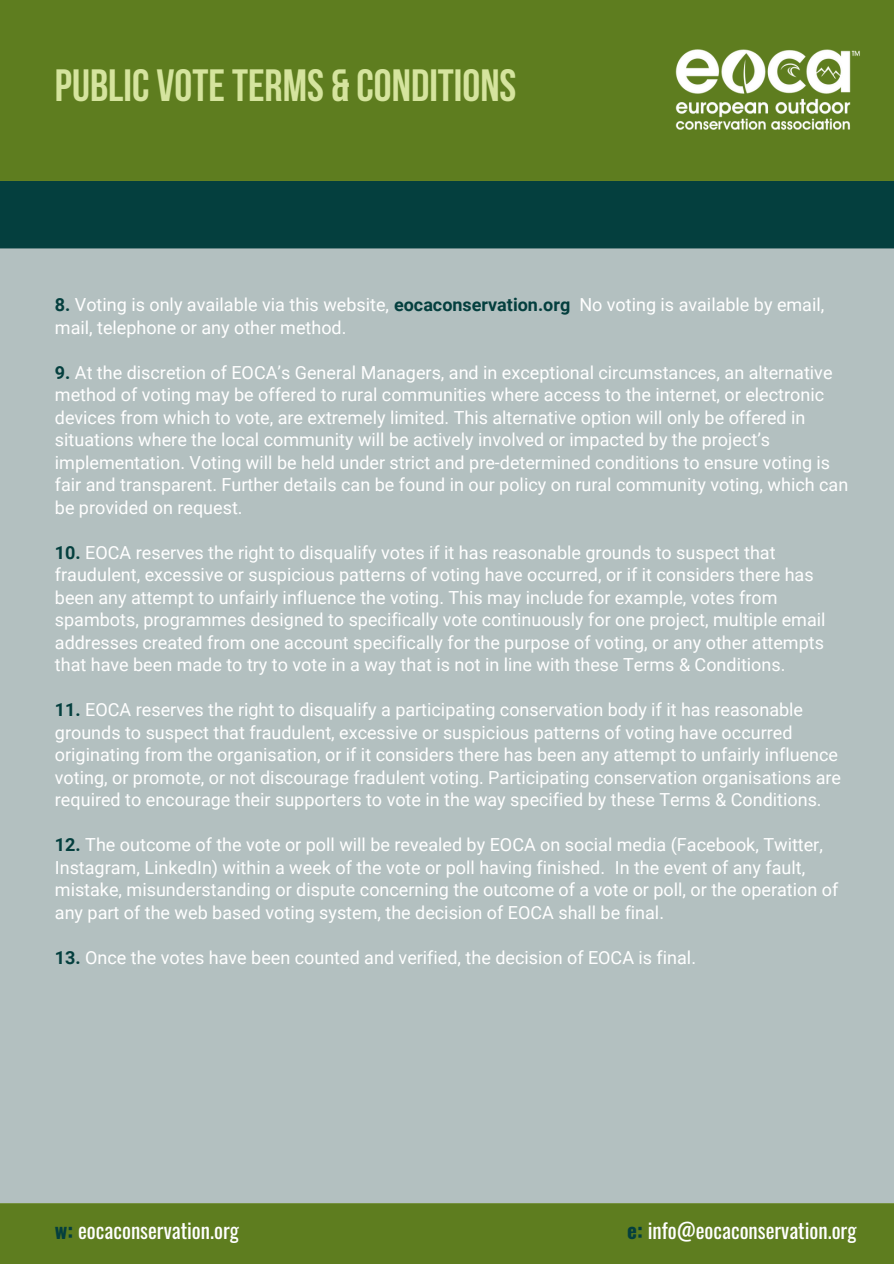
<style>
.page{position:relative;width:894px;height:1264px;background:#fff}
.page>*{position:absolute;margin:0;border:0;box-sizing:border-box;transform-origin:0 0}
.t1{font:700 45px "Bebas Neue";color:#d5e49e}
.t2{font:21px "Oswald";color:#fff}
.t3{font:18px/22.5px "Roboto";color:#fff}
.s1{font-weight:700;color:#043f3e}
</style>
<div class="page">
<div style="left:0;top:0;width:893px;height:181px;background:#5e7d1f"></div>
<img style="left:642px;top:12px;width:251px;height:154px">
<div style="left:0;top:248px;width:893px;height:954px;background:#b3c0c0"></div>
<div style="left:0;top:1203px;width:893px;height:60px;background:#5e7d1f"></div>
<div style="left:0;top:181px;width:893px;height:67px;background:#043f3e"></div>
<p class="t1" style="left:55px;top:67px;width:463px">PUBLIC VOTETERMS &amp; CONDITIONS</p>
<p class="t3" style="left:55px;top:294px;width:770px"><span class="s1">8.</span> Voting is only available via this website, <span class="s1">eocaconservation.org</span> No voting is available by email, mail, telephone or any other method.</p>
<p class="t3" style="left:55px;top:361px;width:794px"><span class="s1">9.</span> At the discretion of EOCA’s General Managers, and in exceptional circumstances, an alternative method of voting may be offered to rural communities where access to the internet, or electronic devices from which to vote, are extremely limited. This alternative option will only be offered in situations where the local community will be actively involved or impacted by the project’s implementation. Voting will be held under strict and pre-determined conditions to ensure voting is fair and transparent. Further details can be found in our policy on rural community voting, which can be provided on request.</p>
<p class="t3" style="left:55px;top:541px;width:772px"><span class="s1">10.</span> EOCA reserves the right to disqualify votes if it has reasonable grounds to suspect that fraudulent, excessive or suspicious patterns of voting have occurred, or if it considers there has been any attempt to unfairly influence the voting. This may include for example, votes from spambots, programmes designed to specifically vote continuously for one project, multiple email addresses created from one account specifically for the purpose of voting, or any other attempts that have been made to try to vote in a way that is not in line with these Terms &amp; Conditions.</p>
<p class="t3" style="left:55px;top:699px;width:787px"><span class="s1">11.</span> EOCA reserves the right to disqualify a participating conservation body if it has reasonable grounds to suspect that fraudulent, excessive or suspicious patterns of voting have occurred originating from the organisation, or if it considers there has been any attempt to unfairly influence voting, or promote, or not discourage fradulent voting. Participating conservation organisations are required to encourage their supporters to vote in the way specified by these Terms &amp; Conditions.</p>
<p class="t3" style="left:55px;top:834px;width:784px"><span class="s1">12.</span> The outcome of the vote or poll will be revealed by EOCA on social media (Facebook, Twitter, Instagram, LinkedIn) within a week of the vote or poll having finished. In the event of any fault, mistake, misunderstanding or dispute concerning the outcome of a vote or poll, or the operation of any part of the web based voting system, the decision of EOCA shall be final.</p>
<p class="t3" style="left:55px;top:946px;width:642px"><span class="s1">13.</span> Once the votes have been counted and verified, the decision of EOCA is final.</p>
<h2 class="t2" style="left:55px;top:1213px;width:185px"><span class="s1">w:</span> eocaconservation.org</h2>
<h2 class="t2" style="left:627px;top:1213px;width:231px"><span class="s1">e:</span> info@eocaconservation.org</h2>
</div>
